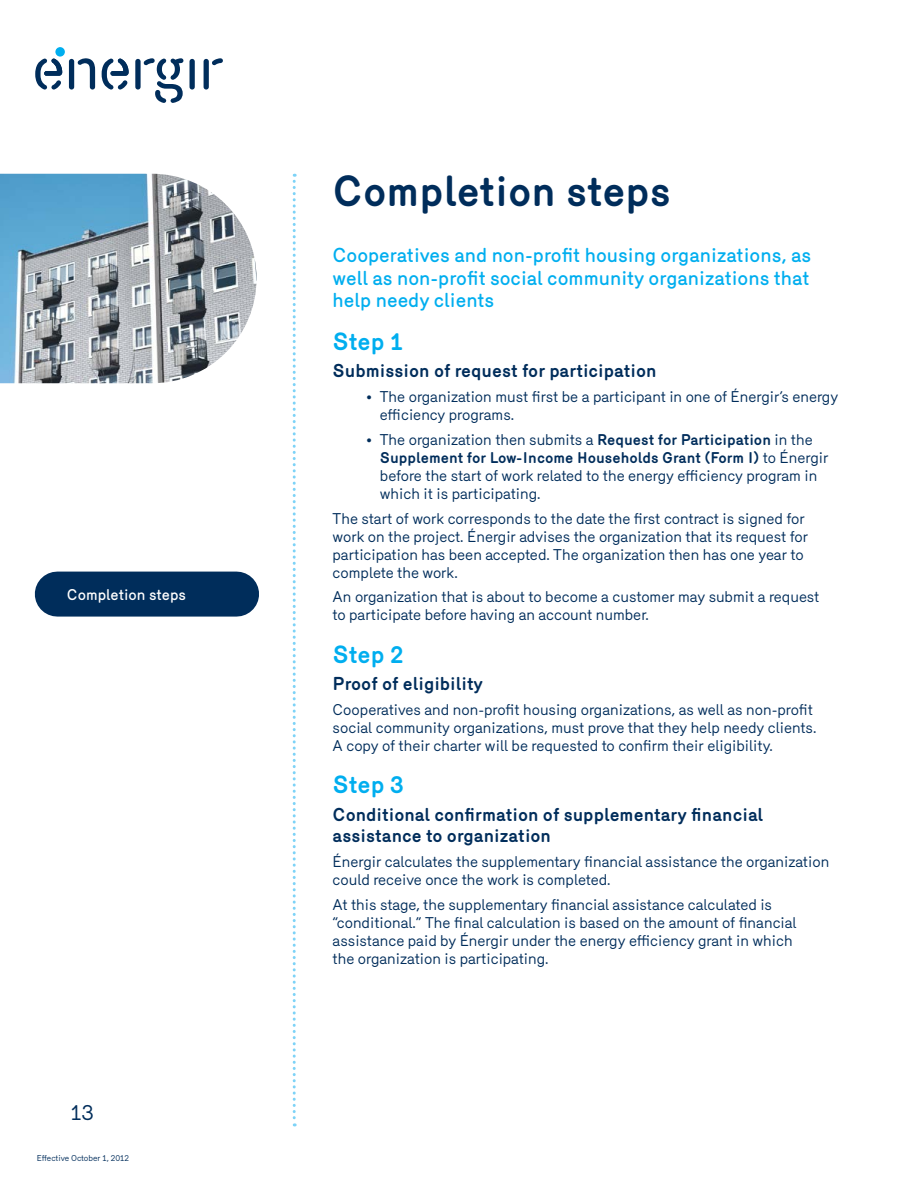
<style>
.page{position:relative;width:918px;height:1188px;background:#fff}
.page>*{position:absolute;margin:0;border:0;box-sizing:border-box;transform-origin:0 0}
.t1{font:700 42px "Merkury";color:#002d5b}
.t2{font:700 24px "Merkury";letter-spacing:-.01em;color:#00aeef}
.t3{font:21px "Merkury";color:#002d5b}
.t4{font:500 19.5px/22.5px "Merkury";color:#00aeef;text-align:justify}
.t5{font:700 18px/21px "Merkury";color:#002d5b}
.t6{font:15px/18px "Merkury";color:#002d5b}
.t7{font:500 15px "Merkury";color:#fff}
.t8{font:8.25px "Merkury";color:#002d5b}
.s1{font-weight:700}
</style>
<div class="page">
<svg style="left:293px;top:174px;width:3px;height:952px"></svg>
<img style="left:0;top:174px;width:257px;height:209px">
<svg style="left:55px;top:47px;width:10px;height:10px"></svg>
<div style="left:69px;top:59px;width:5px;height:31px;background:#002d5b;border-radius:3px"></div>
<svg style="left:77px;top:58px;width:18px;height:32px"></svg>
<div style="left:190px;top:59px;width:5px;height:31px;background:#002d5b;border-radius:3px"></div>
<svg style="left:35px;top:58px;width:27px;height:32px"></svg>
<svg style="left:102px;top:58px;width:27px;height:32px"></svg>
<div style="left:135px;top:59px;width:6px;height:31px;background:#002d5b;border-radius:3px"></div>
<svg style="left:143px;top:58px;width:41px;height:45px"></svg>
<div style="left:204px;top:59px;width:5px;height:31px;background:#002d5b;border-radius:3px"></div>
<svg style="left:212px;top:58px;width:11px;height:7px"></svg>
<div style="left:57px;top:572px;width:180px;height:45px;background:#002d5b"></div>
<p class="t7" style="left:67px;top:583px;width:121px">Completion steps</p>
<h3 class="t3" style="left:71px;top:1097px;width:25px">13</h3>
<p class="t8" style="left:37px;top:1152px;width:94px">Effective October 1, 2012</p>
<h1 class="t1" style="left:333px;top:160px;width:340px">Completion steps</h1>
<h3 class="t4" style="left:333px;top:242px;width:480px">Cooperatives and non-profit housing organizations, as well as non-profit social community organizations that help needy clients</h3>
<h2 class="t2" style="left:333px;top:323px;width:72px">Step 1</h2>
<p class="t5" style="left:333px;top:359px;width:325px">Submission of request for participation</p>
<p class="t6" style="left:380px;top:386px;width:460px;text-indent:-14px">• The organization must first be a participant in one of Énergir’s energy efficiency programs.</p>
<p class="t6" style="left:380px;top:429px;width:450px;text-indent:-14px">• The organization then submits a <span class="s1">Request for Participation</span> in the <span class="s1">Supplement for Low-Income Households Grant (Form I)</span> to Énergir before the start of work related to the energy efficiency program in which it is participating.</p>
<p class="t6" style="left:333px;top:508px;width:477px">The start of work corresponds to the date the first contract is signed for work on the project. Énergir advises the organization that its request for participation has been accepted. The organization then has one year to complete the work.</p>
<p class="t6" style="left:333px;top:587px;width:488px">An organization that is about to become a customer may submit a request to participate before having an account number.</p>
<h2 class="t2" style="left:333px;top:636px;width:73px">Step 2</h2>
<p class="t5" style="left:333px;top:672px;width:152px">Proof of eligibility</p>
<p class="t6" style="left:333px;top:699px;width:485px">Cooperatives and non-profit housing organizations, as well as non-profit social community organizations, must prove that they help needy clients.<br>A copy of their charter will be requested to confirm their eligibility.</p>
<h2 class="t2" style="left:333px;top:767px;width:73px">Step 3</h2>
<p class="t5" style="left:333px;top:803px;width:432px">Conditional confirmation of supplementary financial assistance to organization</p>
<p class="t6" style="left:333px;top:851px;width:498px">Énergir calculates the supplementary financial assistance the organization could receive once the work is completed.</p>
<p class="t6" style="left:333px;top:894px;width:466px">At this stage, the supplementary financial assistance calculated is “conditional.” The final calculation is based on the amount of financial assistance paid by Énergir under the energy efficiency grant in which the organization is participating.</p>
</div>
